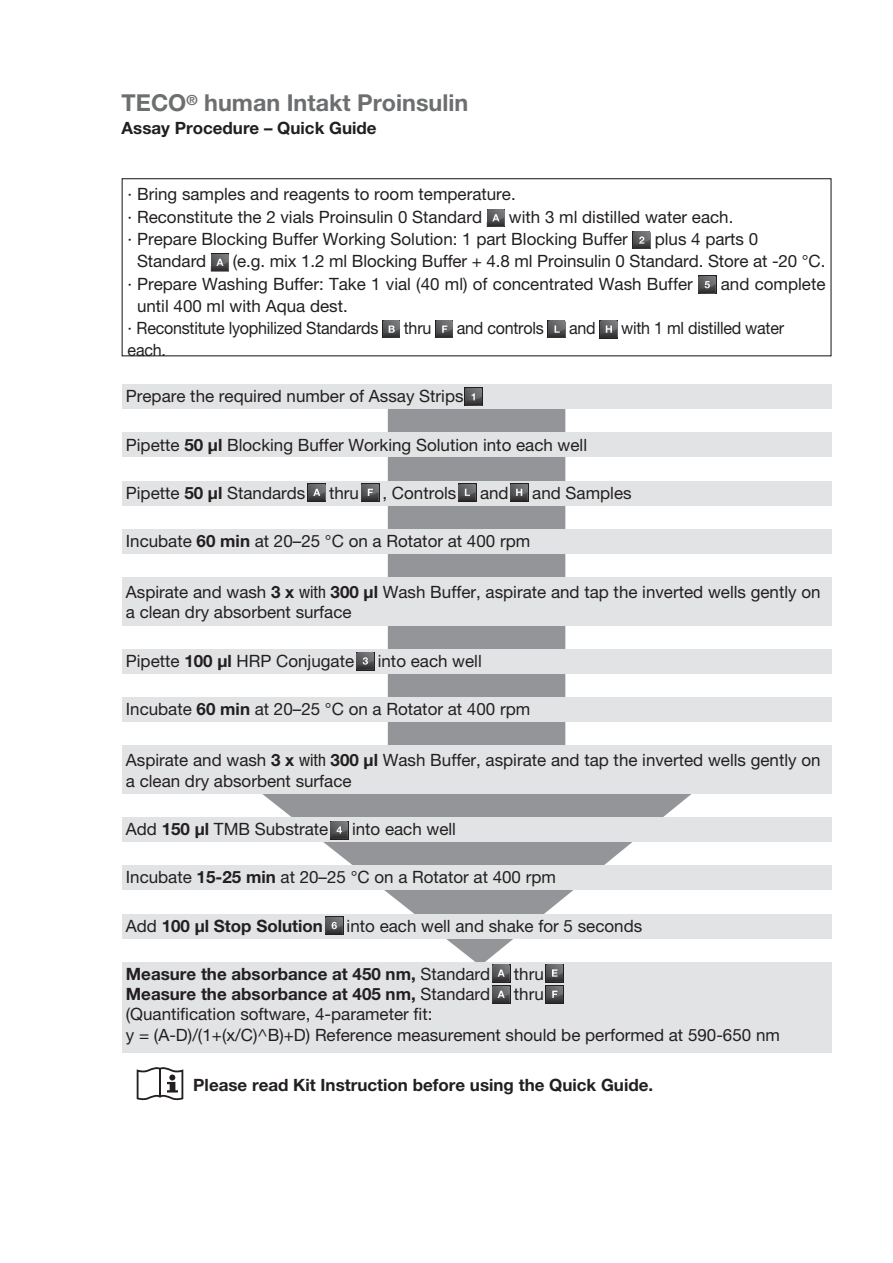
<style>
.page{position:relative;width:893px;height:1263px;background:#fff}
.page>*{position:absolute;margin:0;border:0;box-sizing:border-box;transform-origin:0 0}
.t1{font:700 23.4px "Helvetica Neue LT";color:#6d6e70}
.t2{font:16.95px/22.2px "Helvetica Neue LT";color:#231f20}
.t3{font:700 16.95px "Helvetica Neue LT";color:#231f20}
.t4{font:16.95px "Helvetica Neue LT";color:#231f20;scale:.95 1}
.s1{font-weight:700}
.s2{font-stretch:condensed}
.s3{font-weight:400}
</style>
<div class="page">
<svg style="left:242px;top:409px;width:468px;height:553px"></svg>
<div style="left:122px;top:178px;width:709px;height:178px;border:1px solid #231f20"></div>
<svg style="left:487px;top:209px;width:17px;height:1px"></svg>
<svg style="left:487px;top:210px;width:17px;height:17px"></svg>
<svg style="left:632px;top:231px;width:18px;height:1px"></svg>
<svg style="left:632px;top:232px;width:18px;height:17px"></svg>
<svg style="left:211px;top:254px;width:17px;height:17px"></svg>
<svg style="left:698px;top:276px;width:18px;height:18px"></svg>
<svg style="left:698px;top:276px;width:17px;height:17px"></svg>
<svg style="left:382px;top:321px;width:18px;height:17px"></svg>
<svg style="left:435px;top:321px;width:18px;height:17px"></svg>
<svg style="left:547px;top:321px;width:18px;height:17px"></svg>
<svg style="left:599px;top:320px;width:19px;height:18px"></svg>
<svg style="left:599px;top:321px;width:18px;height:17px"></svg>
<svg style="left:137px;top:1067px;width:46px;height:33px"></svg>
<div style="left:122px;top:385px;width:709px;height:24px;background:#e2e3e4"></div>
<div style="left:122px;top:433px;width:709px;height:24px;background:#e2e3e4"></div>
<div style="left:122px;top:481px;width:709px;height:24px;background:#e2e3e4"></div>
<div style="left:122px;top:529px;width:709px;height:24px;background:#e2e3e4"></div>
<div style="left:122px;top:577px;width:709px;height:48px;background:#e2e3e4"></div>
<div style="left:122px;top:649px;width:709px;height:24px;background:#e2e3e4"></div>
<div style="left:122px;top:698px;width:709px;height:24px;background:#e2e3e4"></div>
<div style="left:122px;top:746px;width:709px;height:48px;background:#e2e3e4"></div>
<div style="left:122px;top:818px;width:709px;height:24px;background:#e2e3e4"></div>
<div style="left:122px;top:866px;width:709px;height:24px;background:#e2e3e4"></div>
<div style="left:122px;top:914px;width:709px;height:24px;background:#e2e3e4"></div>
<div style="left:122px;top:962px;width:709px;height:90px;background:#e2e3e4"></div>
<div style="left:458px;top:483px;width:18px;height:19px;background:#231f20"></div>
<svg style="left:458px;top:484px;width:18px;height:17px"></svg>
<div style="left:510px;top:483px;width:18px;height:19px;background:#231f20"></div>
<svg style="left:510px;top:484px;width:18px;height:17px"></svg>
<svg style="left:356px;top:652px;width:18px;height:1px"></svg>
<svg style="left:356px;top:653px;width:18px;height:17px"></svg>
<svg style="left:330px;top:821px;width:18px;height:1px"></svg>
<svg style="left:330px;top:822px;width:18px;height:17px"></svg>
<svg style="left:325px;top:917px;width:18px;height:18px"></svg>
<div style="left:308px;top:483px;width:18px;height:19px;background:#231f20"></div>
<svg style="left:308px;top:484px;width:18px;height:17px"></svg>
<div style="left:361px;top:483px;width:18px;height:19px;background:#231f20"></div>
<svg style="left:361px;top:484px;width:18px;height:17px"></svg>
<svg style="left:492px;top:964px;width:18px;height:1px"></svg>
<svg style="left:545px;top:964px;width:18px;height:1px"></svg>
<div style="left:492px;top:985px;width:18px;height:19px;background:#231f20"></div>
<svg style="left:492px;top:965px;width:18px;height:38px"></svg>
<div style="left:545px;top:985px;width:18px;height:19px;background:#231f20"></div>
<svg style="left:545px;top:965px;width:18px;height:38px"></svg>
<svg style="left:464px;top:388px;width:18px;height:1px"></svg>
<svg style="left:464px;top:389px;width:18px;height:17px"></svg>
<h1 class="t1" style="left:122px;top:95px;width:348px">TECO<sup>®</sup> human Intakt Proinsulin</h1>
<p class="t3" style="left:122px;top:122px;width:256px">Assay Procedure – Quick Guide</p>
<p class="t2" style="left:128px;top:185px;width:389px">· Bring samples and reagents to room temperature. · Reconstitute the 2 vials Proinsulin 0 Standard</p>
<p class="t2" style="left:128px;top:207px;width:607px;text-indent:381px">with 3 ml distilled water each. · Prepare Blocking Buffer Working Solution: 1 part Blocking Buffer</p>
<p class="t2" style="left:654px;top:229px;width:105px">plus 4 parts 0</p>
<p class="t2" style="left:137px;top:252px;width:71px">Standard</p>
<p class="t2" style="left:128px;top:252px;width:699px;text-indent:105px">(e.g. mix 1.2 ml Blocking Buffer + 4.8 ml Proinsulin 0 Standard. Store at -20 °C. · Prepare Washing Buffer: Take 1 vial (40 ml) of concentrated Wash Buffer</p>
<p class="t2" style="left:720px;top:274px;width:106px">and complete</p>
<p class="t2" style="left:128px;top:296px;width:252px;text-indent:9px">until 400 ml with Aqua dest.<br>· Reconstitute lyophilized Standards</p>
<p class="t4" style="left:128px;top:344px;width:42px">each.</p>
<p class="t4" style="left:404px;top:322px;width:31px">thru</p>
<p class="t4" style="left:457px;top:322px;width:93px">and controls</p>
<p class="t4" style="left:569px;top:322px;width:30px">and</p>
<p class="t4" style="left:621px;top:322px;width:173px">with 1 ml distilled water</p>
<p class="t2" style="left:126px;top:387px;width:339px">Prepare the required number of Assay Strips</p>
<p class="t2" style="left:126px;top:435px;width:463px">Pipette <span class="s1">50 μl</span> Blocking Buffer Working Solution into each well</p>
<p class="t2" style="left:126px;top:483px;width:181px">Pipette <span class="s1">50 μl</span> Standards</p>
<p class="t2" style="left:329px;top:483px;width:31px">thru</p>
<p class="t2" style="left:382px;top:483px;width:75px">, Controls</p>
<p class="t2" style="left:480px;top:483px;width:30px">and</p>
<p class="t2" style="left:532px;top:483px;width:101px">and Samples</p>
<p class="t2" style="left:126px;top:531px;width:406px">Incubate <span class="s1">60 min</span> at 20–25 °C on a Rotator at 400 rpm</p>
<p class="t2" style="left:126px;top:583px;width:696px;line-height:20.4px">Aspirate and wash <span class="s1">3 x</span> <span class="s2">with</span> <span class="s1">300 μl</span> Wash Buffer, aspirate and tap the inverted wells gently on a clean dry absorbent surface</p>
<p class="t2" style="left:126px;top:651px;width:230px">Pipette <span class="s1">100 μl</span> HRP Conjugate</p>
<p class="t2" style="left:378px;top:651px;width:106px">into each well</p>
<p class="t2" style="left:126px;top:699px;width:406px">Incubate <span class="s1">60 min</span> at 20–25 °C on a Rotator at 400 rpm</p>
<p class="t2" style="left:126px;top:751px;width:696px;line-height:20.4px">Aspirate and wash <span class="s1">3 x</span> <span class="s2">with</span> <span class="s1">300 μl</span> Wash Buffer, aspirate and tap the inverted wells gently on a clean dry absorbent surface</p>
<p class="t2" style="left:126px;top:820px;width:204px">Add <span class="s1">150 μl</span> TMB Substrate</p>
<p class="t2" style="left:352px;top:820px;width:106px">into each well</p>
<p class="t2" style="left:126px;top:868px;width:431px">Incubate <span class="s1">15-25 min</span> at 20–25 °C on a Rotator at 400 rpm</p>
<p class="t3" style="left:126px;top:920px;width:199px"><span class="s3">Add</span> 100 μl Stop Solution</p>
<p class="t2" style="left:346px;top:916px;width:297px">into each well and shake for 5 seconds</p>
<p class="t3" style="left:126px;top:968px;width:366px">Measure the absorbance at 450 nm, <span class="s3">Standard</span></p>
<p class="t2" style="left:514px;top:964px;width:31px">thru</p>
<p class="t3" style="left:126px;top:988px;width:366px">Measure the absorbance at 405 nm, <span class="s3">Standard</span></p>
<p class="t2" style="left:514px;top:984px;width:31px">thru</p>
<p class="t2" style="left:126px;top:1006px;width:655px;line-height:20.4px">(Quantification software, 4-parameter fit:<br>y = (A-D)/(1+(x/C)^B)+D) Reference measurement should be performed at 590-650 nm</p>
<p class="t3" style="left:193px;top:1079px;width:461px">Please read Kit Instruction before using the Quick Guide.</p>
</div>
